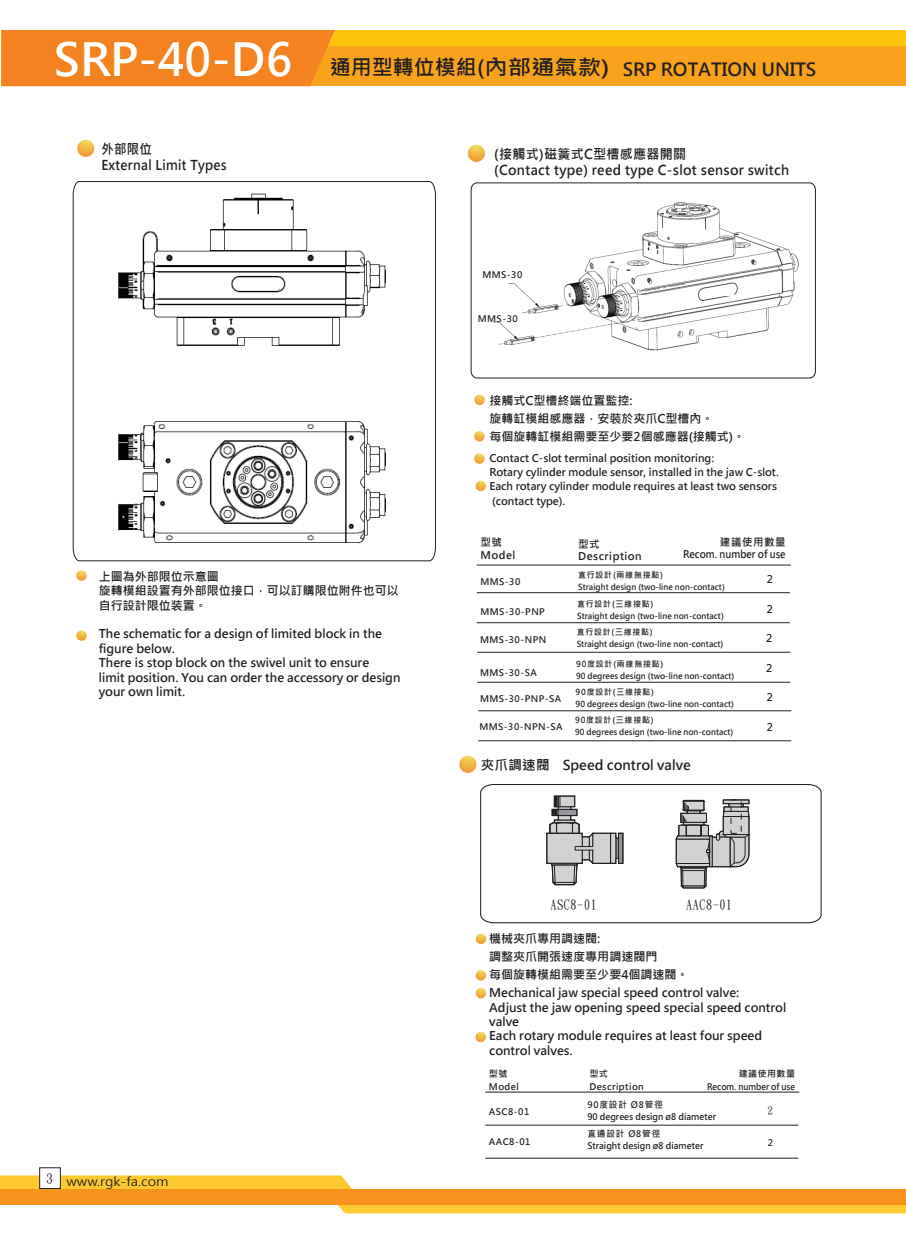
<style>
.page{position:relative;width:906px;height:1234px;background:#fff}
.page>*{position:absolute;margin:0;border:0;box-sizing:border-box;transform-origin:0 0}
.t1{font:700 21px "Microsoft Jheng Hei";color:#231f20}
.t2{font:700 18px "Microsoft Jheng Hei";color:#231f20}
.t3{font:700 13.5px/16.2px "Microsoft Jheng Hei";letter-spacing:.025em;color:#231f20;scale:.96 1}
.t4{font:700 13.5px/16.2px "Microsoft Jheng Hei";letter-spacing:.025em;color:#231f20;scale:.92 1}
.t5{font:700 13.5px "Microsoft Jheng Hei";color:#231f20}
.t6{font:700 condensed 13.5px "Helvetica";letter-spacing:.05em;color:#231f20;scale:.9 1}
.t7{font:700 12px/14.4px "Microsoft Jheng Hei";color:#231f20}
.t8{font:12px "Microsoft Jheng Hei";color:#231f20;scale:1.11 1}
.t9{font:10.95px "Helvetica";color:#231f20}
.t10{font:700 10.5px/14.4px "Microsoft Jheng Hei";color:#231f20}
.t11{font:700 10.5px/12.1px "Microsoft Jheng Hei";letter-spacing:.05em;color:#231f20}
.t12{font:700 9px/12.1px "Microsoft Jheng Hei";letter-spacing:.05em;color:#231f20}
.t13{font:700 9px/12.1px "Microsoft Jheng Hei";color:#231f20;scale:.96 1}
.t14{font:700 9px/12.1px "Microsoft Jheng Hei";color:#231f20;text-align:right}
.t15{font:700 8.25px/12.1px "Microsoft Jheng Hei";color:#231f20;scale:.96 1}
.s1{font-size:45px;color:#fff}
</style>
<div class="page">
<div style="left:2px;top:30px;width:904px;height:40px;background:#fec50d"></div>
<div style="left:2px;top:46px;width:904px;height:40px;background:#f9a21c"></div>
<div style="left:2px;top:30px;width:333px;height:56px;background:#f58220"></div>
<svg style="left:0;top:1175px;width:906px;height:38px"></svg>
<div style="left:0;top:1188px;width:906px;height:16px;background:#f7931d"></div>
<div style="left:39px;top:1167px;width:22px;height:21px;background:#fff;border:1px solid #231f20"></div>
<svg style="left:77px;top:140px;width:17px;height:17px"></svg>
<svg style="left:468px;top:145px;width:17px;height:17px"></svg>
<svg style="left:72px;top:181px;width:364px;height:380px"></svg>
<svg style="left:470px;top:182px;width:346px;height:196px"></svg>
<hr style="left:477px;top:564px;width:314px;height:1px;background:#231f20">
<hr style="left:477px;top:592px;width:313px;height:1px;background:#231f20">
<hr style="left:477px;top:622px;width:313px;height:1px;background:#231f20">
<hr style="left:477px;top:652px;width:313px;height:1px;background:#231f20">
<hr style="left:477px;top:681px;width:313px;height:1px;background:#231f20">
<hr style="left:478px;top:710px;width:313px;height:1px;background:#231f20">
<hr style="left:478px;top:740px;width:313px;height:1px;background:#231f20">
<svg style="left:474px;top:394px;width:11px;height:11px"></svg>
<svg style="left:474px;top:431px;width:10px;height:10px"></svg>
<svg style="left:474px;top:453px;width:10px;height:10px"></svg>
<svg style="left:475px;top:480px;width:11px;height:11px"></svg>
<svg style="left:76px;top:570px;width:11px;height:10px"></svg>
<hr style="left:485px;top:1091px;width:314px;height:1px;background:#231f20">
<hr style="left:485px;top:1124px;width:313px;height:1px;background:#231f20">
<hr style="left:485px;top:1157px;width:313px;height:1px;background:#231f20">
<svg style="left:480px;top:784px;width:342px;height:139px"></svg>
<svg style="left:546px;top:795px;width:77px;height:90px"></svg>
<svg style="left:675px;top:799px;width:75px;height:89px"></svg>
<div style="left:731px;top:799px;width:10px;height:34px;border:1px dashed #231f20"></div>
<svg style="left:476px;top:933px;width:10px;height:10px"></svg>
<svg style="left:475px;top:970px;width:11px;height:10px"></svg>
<svg style="left:475px;top:988px;width:11px;height:10px"></svg>
<svg style="left:475px;top:1031px;width:11px;height:10px"></svg>
<svg style="left:459px;top:755px;width:17px;height:17px"></svg>
<svg style="left:76px;top:630px;width:11px;height:10px"></svg>
<img style="left:86px;top:191px;width:320px;height:355px">
<h1 class="t1" style="left:54px;top:54px;width:557px"><span class="s1">SRP-40-D6</span> 通用型轉位模組(內部通氣款)</h1>
<h2 class="t2" style="left:622px;top:58px;width:195px">SRP ROTATION UNITS</h2>
<p class="t4" style="left:101px;top:141px;width:138px">外部限位<br>External Limit Types</p>
<p class="t3" style="left:494px;top:146px;width:309px">(接觸式)磁簧式C型槽感應器開關<br>(Contact type) reed type C-slot sensor switch</p>
<p class="t12" style="left:482px;top:269px;width:41px">MMS-30</p>
<p class="t12" style="left:478px;top:312px;width:41px">MMS-30</p>
<p class="t7" style="left:489px;top:391px;width:257px;line-height:18px">接觸式C型槽終端位置監控:<br>旋轉缸模組感應器，安裝於夾爪C型槽內。<br>每個旋轉缸模組需要至少要2個感應器(接觸式)。</p>
<p class="t7" style="left:99px;top:569px;width:301px">上圖為外部限位示意圖<br>旋轉模組設置有外部限位接口，可以訂購限位附件也可以自行設計限位装置。</p>
<p class="t7" style="left:99px;top:626px;width:303px">The schematic for a design of limited block in the figure below.<br>There is stop block on the swivel unit to ensure<br>limit position. You can order the accessory or design your own limit.</p>
<p class="t8" style="left:46px;top:1173px;width:112px"><sup>3</sup> www.rgk-fa.com</p>
<p class="t10" style="left:489px;top:450px;width:291px">Contact C-slot terminal position monitoring:<br>Rotary cylinder module sensor, installed in the jaw C-slot.<br>Each rotary cylinder module requires at least two sensors (contact type).</p>
<p class="t10" style="left:683px;top:536px;width:104px;line-height:12.1px;text-align:right">建議使用數量<br>Recom. number of use</p>
<p class="t15" style="left:578px;top:568px;width:154px">直行設計(兩線無接點)<br>Straight design (two-line non-contact)</p>
<p class="t10" style="left:480px;top:536px;width:36px;line-height:12.1px">型號<br>Model</p>
<p class="t11" style="left:578px;top:538px;width:65px">型式<br>Description</p>
<p class="t10" style="left:766px;top:571px;width:8px">2</p>
<p class="t10" style="left:766px;top:602px;width:8px">2</p>
<p class="t12" style="left:480px;top:575px;width:41px">MMS-30</p>
<p class="t12" style="left:480px;top:605px;width:66px">MMS-30-PNP</p>
<p class="t15" style="left:577px;top:598px;width:154px">直行設計(三線接點)<br>Straight design (two-line non-contact)</p>
<p class="t15" style="left:576px;top:625px;width:154px">直行設計(三線接點)<br>Straight design (two-line non-contact)</p>
<p class="t10" style="left:766px;top:630px;width:8px">2</p>
<p class="t10" style="left:766px;top:661px;width:8px">2</p>
<p class="t10" style="left:766px;top:689px;width:8px">2</p>
<p class="t10" style="left:766px;top:720px;width:8px">2</p>
<p class="t12" style="left:480px;top:633px;width:68px">MMS-30-NPN</p>
<p class="t12" style="left:480px;top:666px;width:58px">MMS-30-SA</p>
<p class="t15" style="left:576px;top:657px;width:166px">90度設計(兩線無接點)<br>90 degrees design (two-line non-contact)</p>
<p class="t15" style="left:575px;top:685px;width:166px">90度設計(三線接點)<br>90 degrees design (two-line non-contact)</p>
<p class="t15" style="left:575px;top:714px;width:166px">90度設計(三線接點)<br>90 degrees design (two-line non-contact)</p>
<p class="t12" style="left:480px;top:692px;width:83px">MMS-30-PNP-SA</p>
<p class="t12" style="left:479px;top:720px;width:85px">MMS-30-NPN-SA</p>
<p class="t5" style="left:481px;top:756px;width:212px">夾爪調速閥 Speed control valve</p>
<p class="t6" style="left:550px;top:898px;width:53px">ASC8-01</p>
<p class="t6" style="left:686px;top:898px;width:53px">AAC8-01</p>
<p class="t7" style="left:489px;top:929px;width:251px;line-height:18px">機械夾爪專用調速閥:<br>調整夾爪開張速度專用調速閥門<br>每個旋轉模組需要至少要4個調速閥。<br>Mechanical jaw special speed control valve:</p>
<p class="t7" style="left:489px;top:999px;width:298px">Adjust the jaw opening speed special speed control valve<br>Each rotary module requires at least four speed control valves.</p>
<p class="t12" style="left:489px;top:1067px;width:31px">型號<br>Model</p>
<p class="t12" style="left:489px;top:1105px;width:42px">ASC8-01</p>
<p class="t12" style="left:489px;top:1135px;width:43px">AAC8-01</p>
<p class="t14" style="left:707px;top:1067px;width:89px">建議使用數量<br>Recom. number of use</p>
<p class="t13" style="left:587px;top:1097px;width:136px">90度設計 Ø8管徑<br>90 degrees design ø8 diameter</p>
<p class="t13" style="left:587px;top:1127px;width:122px">直通設計 Ø8管徑<br>Straight design ø8 diameter</p>
<p class="t12" style="left:589px;top:1067px;width:56px">型式<br>Description</p>
<p class="t9" style="left:767px;top:1105px;width:7px">2</p>
<p class="t12" style="left:767px;top:1136px;width:7px">2</p>
</div>
